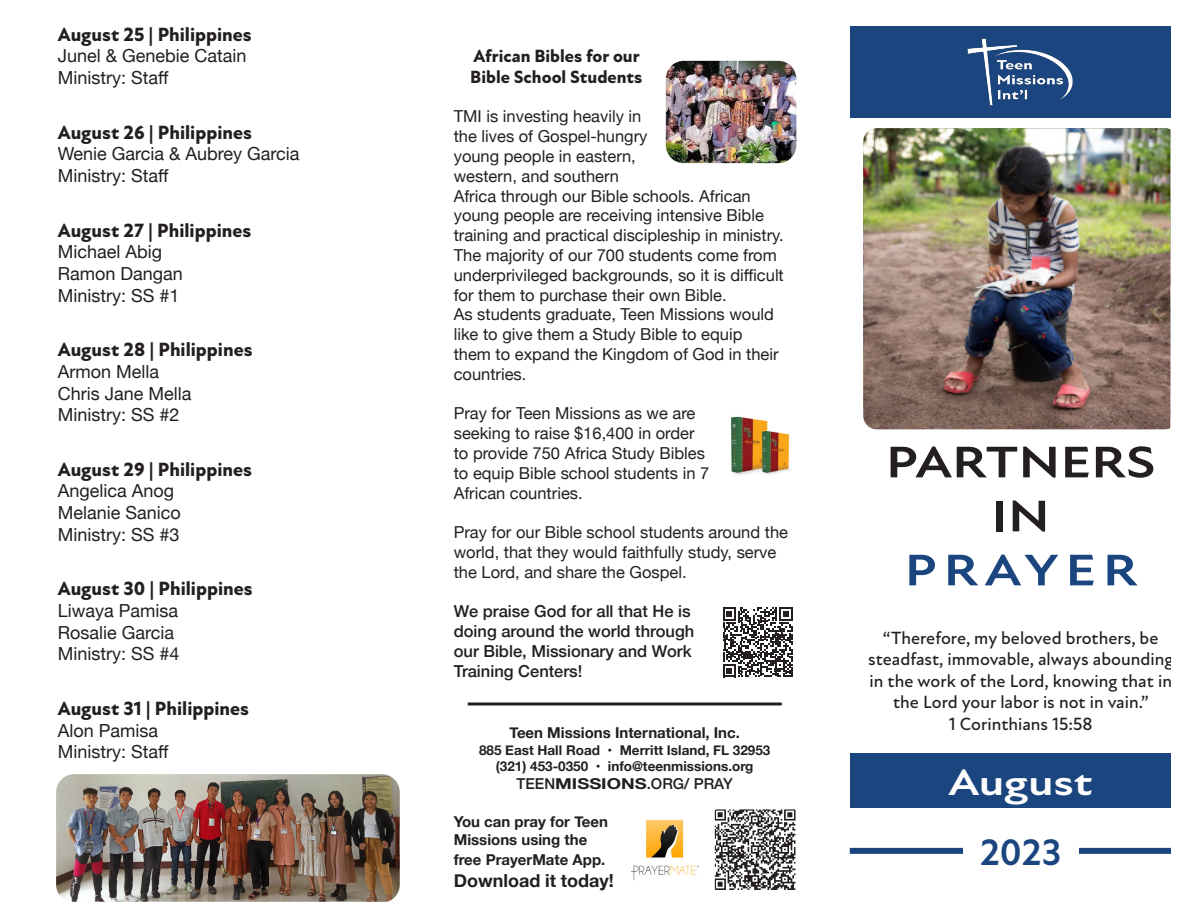
<style>
.page{position:relative;width:1188px;height:918px;background:#fff}
.page>*{position:absolute;margin:0;border:0;box-sizing:border-box;transform-origin:0 0}
.t1{font:700 45px/54px "New Atten";color:#231f20;text-align:center;scale:1.24 1}
.t2{font:700 37.5px "New Atten";letter-spacing:-.005em;color:#fff;scale:1.26 1}
.t3{font:700 37.5px "New Atten";color:#1b457f}
.t4{font:800 19.5px "New Atten";color:#231f20}
.t5{font:18px/21.6px "Helvetica Neue";color:#231f20}
.t6{font:500 18px/21.6px "New Atten";color:#231f20;text-align:center}
.t7{font:800 18px/21px "New Atten";color:#231f20}
.t8{font:700 18px "Helvetica Neue";color:#231f20}
.t9{font:16.5px/19.8px "Helvetica Neue";color:#231f20}
.t10{font:500 16.5px/19.8px "Helvetica Neue";color:#231f20}
.t11{font:700 15px/18px "Helvetica Neue";color:#231f20}
.t12{font:500 15px "Helvetica Neue";color:#231f20}
.t13{font:700 13.5px/16.5px "Helvetica Neue";color:#231f20;text-align:center}
.s1{font-weight:700}
.s2{color:#1b457f}
</style>
<div class="page">
<div style="left:850px;top:26px;width:320px;height:91px;background:#1b457f"></div>
<div style="left:850px;top:848px;width:320px;height:6px;background:#1b457f"></div>
<div style="left:850px;top:753px;width:320px;height:55px;background:#1b457f"></div>
<img style="left:967px;top:38px;width:106px;height:68px">
<div style="left:963px;top:827px;width:116px;height:47px;background:#fff"></div>
<img style="left:631px;top:819px;width:68px;height:61px">
<img style="left:715px;top:809px;width:81px;height:81px">
<hr style="left:468px;top:702px;width:314px;height:3px;background:#231f20">
<img style="left:863px;top:128px;width:307px;height:301px">
<img style="left:666px;top:61px;width:130px;height:102px">
<img style="left:730px;top:416px;width:61px;height:59px">
<img style="left:56px;top:774px;width:344px;height:128px">
<svg style="left:723px;top:607px;width:70px;height:70px"></svg>
<p class="t4" style="left:58px;top:23px;width:196px">August 25 | Philippines</p>
<p class="t5" style="left:58px;top:46px;width:190px">Junel &amp; Genebie Catain<br>Ministry: Staff</p>
<p class="t4" style="left:58px;top:121px;width:196px">August 26 | Philippines</p>
<p class="t5" style="left:58px;top:144px;width:243px">Wenie Garcia &amp; Aubrey Garcia<br>Ministry: Staff</p>
<p class="t4" style="left:58px;top:219px;width:195px">August 27 | Philippines</p>
<p class="t5" style="left:58px;top:242px;width:127px">Michael Abig<br>Ramon Dangan<br>Ministry: SS #1</p>
<p class="t4" style="left:58px;top:338px;width:196px">August 28 | Philippines</p>
<p class="t5" style="left:58px;top:362px;width:135px">Armon Mella<br>Chris Jane Mella<br>Ministry: SS #2</p>
<p class="t4" style="left:58px;top:458px;width:196px">August 29 | Philippines</p>
<p class="t5" style="left:58px;top:481px;width:125px">Angelica Anog<br>Melanie Sanico<br>Ministry: SS #3</p>
<p class="t4" style="left:58px;top:577px;width:196px">August 30 | Philippines</p>
<p class="t5" style="left:58px;top:601px;width:123px">Liwaya Pamisa<br>Rosalie Garcia<br>Ministry: SS #4</p>
<p class="t4" style="left:58px;top:697px;width:193px">August 31 | Philippines</p>
<p class="t5" style="left:58px;top:720px;width:112px">Alon Pamisa<br>Ministry: Staff</p>
<p class="t7" style="left:470px;top:46px;width:174px">African Bibles for our<br>Bible School Students</p>
<p class="t9" style="left:454px;top:108px;width:332px">TMI is investing heavily in<br>the lives of Gospel-hungry<br>young people in eastern,<br>western, and southern<br>Africa through our Bible schools. African young people are receiving intensive Bible training and practical discipleship in ministry.<br>The majority of our 700 students come from underprivileged backgrounds, so it is difficult for them to purchase their own Bible.<br>As students graduate, Teen Missions would like to give them a Study Bible to equip them to expand the Kingdom of God in their countries.</p>
<p class="t9" style="left:454px;top:405px;width:257px">Pray for Teen Missions as we are seeking to raise $16,400 in order to provide 750 Africa Study Bibles to equip Bible school students in 7<br>African countries.</p>
<p class="t9" style="left:454px;top:523px;width:336px">Pray for our Bible school students around the world, that they would faithfully study, serve the Lord, and share the Gospel.</p>
<p class="t10" style="left:454px;top:600px;width:242px">We praise God for all that He is doing around the world through our Bible, Missionary and Work<br>Training Centers!</p>
<p class="t11" style="left:510px;top:724px;width:232px">Teen Missions International, Inc.</p>
<p class="t13" style="left:479px;top:742px;width:293px">885 East Hall Road • Merritt Island, FL 32953 (321) 453-0350 • info@teenmissions.org</p>
<p class="t12" style="left:517px;top:772px;width:218px">TEEN<span class="s1">MISSIONS</span>.ORG/ PRAY</p>
<p class="t11" style="left:454px;top:814px;width:156px">You can pray for Teen<br>Missions using the</p>
<p class="t11" style="left:454px;top:851px;width:153px">free PrayerMate App.</p>
<p class="t8" style="left:454px;top:866px;width:162px">Download it today!</p>
<p class="t1" style="left:886px;top:436px;width:219px">PARTNERS<br>IN<br><span class="s2">PRAYER</span></p>
<p class="t6" style="left:868px;top:627px;width:307px">“Therefore, my beloved brothers, be steadfast, immovable, always abounding in the work of the Lord, knowing that in the Lord your labor is not in vain.”<br>1 Corinthians 15:58</p>
<p class="t2" style="left:948px;top:760px;width:116px">August</p>
<p class="t3" style="left:980px;top:830px;width:83px">2023</p>
</div>
